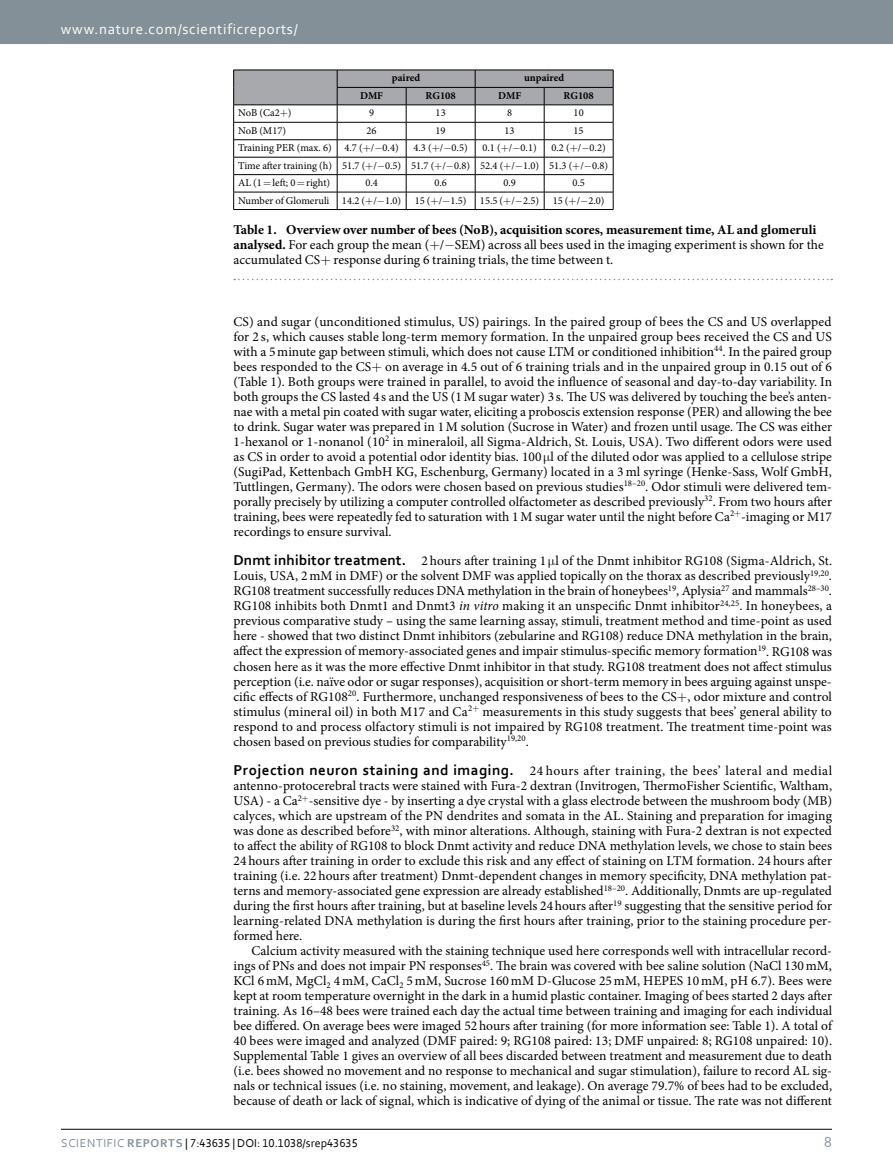
<style>
.page{position:relative;width:893px;height:1174px;background:#fff}
.page>*{position:absolute;margin:0;border:0;box-sizing:border-box;transform-origin:0 0}
.t1{font:15px "Corbel";letter-spacing:.045em;color:#fff}
.t2{font:15px "Corbel";color:#839097}
.t3{font:13.5px/15px "Minion Pro";color:#000;text-align:justify}
.t4{font:12px "Corbel";color:#000}
.t5{font:10.5px/17.4px "Minion Pro";color:#000}
.t6{font:700 10.5px "Minion Pro";color:#000}
.s1{font-weight:700}
.s2{font-family:"Corbel";font-weight:700;font-size:15px}
.s3{font-style:italic}
.s4{color:#839097}
.s5{font-weight:700;color:#839097}
</style>
<div class="page">
<div style="left:0;top:0;width:893px;height:43px;background:#839097"></div>
<hr style="left:61px;top:1129px;width:771px;height:1px;background:#000">
<svg style="left:234px;top:279px;width:598px;height:1px"></svg>
<hr style="left:233px;top:209px;width:104px;height:1px;background:#000">
<hr style="left:337px;top:209px;width:69px;height:1px;background:#000">
<hr style="left:406px;top:209px;width:69px;height:1px;background:#000">
<hr style="left:475px;top:209px;width:69px;height:1px;background:#000">
<hr style="left:544px;top:209px;width:69px;height:1px;background:#000">
<svg style="left:233px;top:70px;width:381px;height:139px"></svg>
<p class="t1" style="left:61px;top:19px;width:238px">www.nature.com/scientificreports/</p>
<p class="t6" style="left:392px;top:71px;width:30px">paired</p>
<p class="t6" style="left:524px;top:71px;width:42px">unpaired</p>
<p class="t6" style="left:360px;top:88px;width:24px">DMF</p>
<p class="t6" style="left:426px;top:88px;width:32px">RG108</p>
<p class="t6" style="left:498px;top:88px;width:24px">DMF</p>
<p class="t6" style="left:564px;top:88px;width:32px">RG108</p>
<p class="t5" style="left:238px;top:104px;width:55px">NoB (Ca2 )</p>
<p class="t5" style="left:369px;top:104px;width:7px">9</p>
<p class="t5" style="left:436px;top:104px;width:12px">13</p>
<p class="t5" style="left:507px;top:104px;width:7px">8</p>
<p class="t5" style="left:574px;top:104px;width:12px">10</p>
<p class="t5" style="left:238px;top:122px;width:49px">NoB (M17)</p>
<p class="t5" style="left:367px;top:122px;width:12px">26</p>
<p class="t5" style="left:436px;top:122px;width:12px">19</p>
<p class="t5" style="left:505px;top:122px;width:12px">13</p>
<p class="t5" style="left:574px;top:122px;width:12px">15</p>
<p class="t5" style="left:238px;top:139px;width:162px">Training PER (max. 6) 4.7 ( /−0.4)</p>
<p class="t5" style="left:414px;top:139px;width:56px">4.3 ( /−0.5)</p>
<p class="t5" style="left:483px;top:139px;width:56px">0.1 ( /−0.1)</p>
<p class="t5" style="left:238px;top:139px;width:372px;text-indent:313px">0.2 ( /−0.2)<br>Time after training (h) 51.7 ( /−0.5) 51.7 ( /−0.8) 52.4 ( /−1.0) 51.3 ( /−0.8)<br>AL (1 left; 0 right)</p>
<p class="t5" style="left:365px;top:174px;width:14px">0.4</p>
<p class="t5" style="left:434px;top:174px;width:14px">0.6</p>
<p class="t5" style="left:503px;top:174px;width:14px">0.9</p>
<p class="t5" style="left:572px;top:174px;width:14px">0.5</p>
<p class="t5" style="left:238px;top:191px;width:165px">Number of Glomeruli 14.2 ( /−1.0)</p>
<p class="t5" style="left:415px;top:191px;width:53px">15 ( /−1.5)</p>
<p class="t5" style="left:480px;top:191px;width:61px">15.5 ( /−2.5)</p>
<p class="t5" style="left:553px;top:191px;width:53px">15 ( /−2.0)</p>
<p class="t3" style="left:233px;top:222px;width:592px;text-align:left"><span class="s1">Table 1. Overview over number of bees (NoB), acquisition scores, measurement time, AL and glomeruli analysed.</span> For each group the mean ( /−SEM) across all bees used in the imaging experiment is shown for the accumulated CS response during 6 training trials, the time between t.</p>
<p class="t3" style="left:233px;top:314px;width:600px">CS) and sugar (unconditioned stimulus, US) pairings. In the paired group of bees the CS and US overlapped for 2 s, which causes stable long-term memory formation. In the unpaired group bees received the CS and US with a 5minute gap between stimuli, which does not cause LTM or conditioned inhibition<sup>44</sup>. In the paired group bees responded to the CS on average in 4.5 out of 6 training trials and in the unpaired group in 0.15 out of 6 (Table 1). Both groups were trained in parallel, to avoid the influence of seasonal and day-to-day variability. In both groups the CS lasted 4 s and the US (1M sugar water) 3 s. The US was delivered by touching the bee’s anten&shy;nae with a metal pin coated with sugar water, eliciting a proboscis extension response (PER) and allowing the bee to drink. Sugar water was prepared in 1M solution (Sucrose in Water) and frozen until usage. The CS was either 1-hexanol or 1-nonanol (10<sup>2</sup> in mineraloil, all Sigma-Aldrich, St. Louis, USA). Two different odors were used as CS in order to avoid a potential odor identity bias. 100 l of the diluted odor was applied to a cellulose stripe (SugiPad, Kettenbach GmbH KG, Eschenburg, Germany) located in a 3 ml syringe (Henke-Sass, Wolf GmbH, Tuttlingen, Germany). The odors were chosen based on previous studies<sup>18–20</sup>. Odor stimuli were delivered tem&shy;porally precisely by utilizing a computer controlled olfactometer as described previously<sup>32</sup>. From two hours after training, bees were repeatedly fed to saturation with 1M sugar water until the night before Ca<sup>2</sup> -imaging or M17 recordings to ensure survival.</p>
<p class="t3" style="left:233px;top:554px;width:600px"><span class="s2">Dnmt inhibitor treatment.</span> 2 hours after training 1 l of the Dnmt inhibitor RG108 (Sigma-Aldrich, St.<br>Louis, USA, 2mM in DMF) or the solvent DMF was applied topically on the thorax as described previously<sup>19,20</sup>.<br>RG108 treatment successfully reduces DNA methylation in the brain of honeybees<sup>19</sup>, Aplysia<sup>27</sup> and mammals<sup>28–30</sup>.<br>RG108 inhibits both Dnmt1 and Dnmt3 <span class="s3">in vitro</span> making it an unspecific Dnmt inhibitor<sup>24,25</sup>. In honeybees, a previous comparative study – using the same learning assay, stimuli, treatment method and time-point as used here - showed that two distinct Dnmt inhibitors (zebularine and RG108) reduce DNA methylation in the brain, affect the expression of memory-associated genes and impair stimulus-specific memory formation<sup>19</sup>. RG108 was chosen here as it was the more effective Dnmt inhibitor in that study. RG108 treatment does not affect stimulus perception (i.e. naïve odor or sugar responses), acquisition or short-term memory in bees arguing against unspe&shy;cific effects of RG108<sup>20</sup>. Furthermore, unchanged responsiveness of bees to the CS , odor mixture and control stimulus (mineral oil) in both M17 and Ca<sup>2</sup> measurements in this study suggests that bees’ general ability to respond to and process olfactory stimuli is not impaired by RG108 treatment. The treatment time-point was chosen based on previous studies for comparability<sup>19,20</sup>.</p>
<p class="t3" style="left:233px;top:763px;width:600px"><span class="s2">Projection neuron staining and imaging.</span> 24 hours after training, the bees’ lateral and medial antenno-protocerebral tracts were stained with Fura-2 dextran (Invitrogen, ThermoFisher Scientific, Waltham, USA) - a Ca<sup>2</sup> -sensitive dye - by inserting a dye crystal with a glass electrode between the mushroom body (MB) calyces, which are upstream of the PN dendrites and somata in the AL. Staining and preparation for imaging was done as described before<sup>32</sup>, with minor alterations. Although, staining with Fura-2 dextran is not expected to affect the ability of RG108 to block Dnmt activity and reduce DNA methylation levels, we chose to stain bees 24 hours after training in order to exclude this risk and any effect of staining on LTM formation. 24 hours after training (i.e. 22 hours after treatment) Dnmt-dependent changes in memory specificity, DNA methylation pat&shy;terns and memory-associated gene expression are already established<sup>18–20</sup>. Additionally, Dnmts are up-regulated during the first hours after training, but at baseline levels 24hours after<sup>19</sup> suggesting that the sensitive period for learning-related DNA methylation is during the first hours after training, prior to the staining procedure per&shy;formed here.</p>
<p class="t3" style="left:233px;top:943px;width:600px;text-indent:18px">Calcium activity measured with the staining technique used here corresponds well with intracellular record&shy;ings of PNs and does not impair PN responses<sup>45</sup>. The brain was covered with bee saline solution (NaCl 130mM, KCl 6mM, MgCl<sub>2</sub> 4mM, CaCl<sub>2</sub> 5mM, Sucrose 160mM D-Glucose 25mM, HEPES 10mM, pH 6.7). Bees were kept at room temperature overnight in the dark in a humid plastic container. Imaging of bees started 2 days after training. As 16–48 bees were trained each day the actual time between training and imaging for each individual bee differed. On average bees were imaged 52hours after training (for more information see: Table 1). A total of 40 bees were imaged and analyzed (DMF paired: 9; RG108 paired: 13; DMF unpaired: 8; RG108 unpaired: 10).<br>Supplemental Table 1 gives an overview of all bees discarded between treatment and measurement due to death (i.e. bees showed no movement and no response to mechanical and sugar stimulation), failure to record AL sig&shy;nals or technical issues (i.e. no staining, movement, and leakage). On average 79.7% of bees had to be excluded, because of death or lack of signal, which is indicative of dying of the animal or tissue. The rate was not different</p>
<p class="t4" style="left:61px;top:1135px;width:298px"><span class="s4">Scientific</span> <span class="s5">Reports</span> | 7:43635 | DOI: 10.1038/srep43635</p>
<p class="t2" style="left:824px;top:1132px;width:9px">8</p>
</div>
